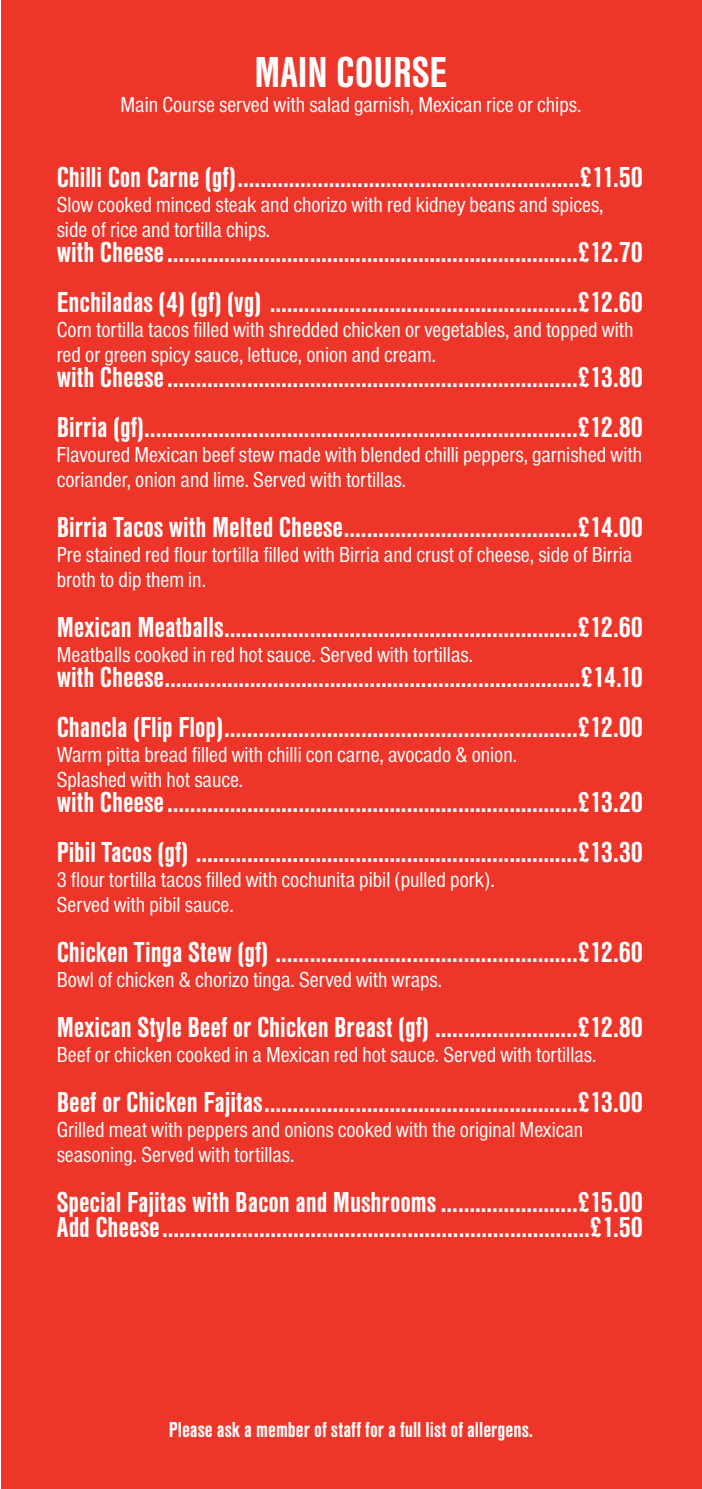
<style>
.page{position:relative;width:702px;height:1489px;background:#fff}
.page>*{position:absolute;margin:0;border:0;box-sizing:border-box;transform-origin:0 0}
.t1{font:700 condensed 45px "Nimbus Sans T";color:#fff}
.t2{font:700 condensed 30px/50px "Nimbus Sans T";color:#fff}
.t3{font:condensed 22.5px/25px "Nimbus Sans T";color:#fff}
.t4{font:700 condensed 22.5px "Nimbus Sans T";color:#fff}
</style>
<div class="page">
<div style="left:1px;top:0;width:701px;height:1488px;background:#ee3529"></div>
<h1 class="t1" style="left:254px;top:45px;width:194px">MAIN COURSE</h1>
<p class="t3" style="left:121px;top:91px;width:462px">Main Course served with salad garnish, Mexican rice or chips.</p>
<p class="t2" style="left:57px;top:151px;width:588px">Chilli Con Carne (gf)............................................................£11.50</p>
<p class="t3" style="left:57px;top:191px;width:548px">Slow cooked minced steak and chorizo with red kidney beans and spices, side of rice and tortilla chips.</p>
<p class="t2" style="left:57px;top:226px;width:588px">with Cheese........................................................................£12.70<br>Enchiladas (4) (gf) (vg) ......................................................£12.60</p>
<p class="t3" style="left:57px;top:316px;width:578px">Corn tortilla tacos filled with shredded chicken or vegetables, and topped with red or green spicy sauce, lettuce, onion and cream.</p>
<p class="t2" style="left:57px;top:351px;width:588px">with Cheese........................................................................£13.80<br>Birria (gf)............................................................................£12.80</p>
<p class="t3" style="left:57px;top:441px;width:587px">Flavoured Mexican beef stew made with blended chilli peppers, garnished with coriander, onion and lime. Served with tortillas.</p>
<p class="t2" style="left:57px;top:501px;width:588px">Birria Tacos with Melted Cheese.........................................£14.00</p>
<p class="t3" style="left:57px;top:541px;width:577px">Pre stained red flour tortilla filled with Birria and crust of cheese, side of Birria broth to dip them in.</p>
<p class="t2" style="left:57px;top:601px;width:588px">Mexican Meatballs..............................................................£12.60</p>
<p class="t3" style="left:57px;top:641px;width:418px">Meatballs cooked in red hot sauce. Served with tortillas.</p>
<p class="t2" style="left:57px;top:651px;width:588px">with Cheese.........................................................................£14.10<br>Chancla (Flip Flop)..............................................................£12.00</p>
<p class="t3" style="left:57px;top:741px;width:462px">Warm pitta bread filled with chilli con carne, avocado &amp; onion.<br>Splashed with hot sauce.</p>
<p class="t2" style="left:57px;top:776px;width:588px">with Cheese........................................................................£13.20<br>Pibil Tacos (gf) ...................................................................£13.30</p>
<p class="t3" style="left:57px;top:866px;width:439px">3 flour tortilla tacos filled with cochunita pibil (pulled pork).<br>Served with pibil sauce.</p>
<p class="t2" style="left:57px;top:926px;width:588px">Chicken Tinga Stew (gf) .....................................................£12.60</p>
<p class="t3" style="left:57px;top:966px;width:387px">Bowl of chicken &amp; chorizo tinga. Served with wraps.</p>
<p class="t2" style="left:57px;top:1001px;width:588px">Mexican Style Beef or Chicken Breast (gf) .........................£12.80</p>
<p class="t3" style="left:57px;top:1041px;width:541px">Beef or chicken cooked in a Mexican red hot sauce. Served with tortillas.</p>
<p class="t2" style="left:57px;top:1076px;width:588px">Beef or Chicken Fajitas.......................................................£13.00</p>
<p class="t3" style="left:57px;top:1116px;width:528px">Grilled meat with peppers and onions cooked with the original Mexican seasoning. Served with tortillas.</p>
<p class="t2" style="left:57px;top:1189px;width:588px;line-height:25px">Special Fajitas with Bacon and Mushrooms........................£15.00<br>Add Cheese...........................................................................£1.50</p>
<p class="t4" style="left:169px;top:1416px;width:366px">Please ask a member of staff for a full list of allergens.</p>
</div>
